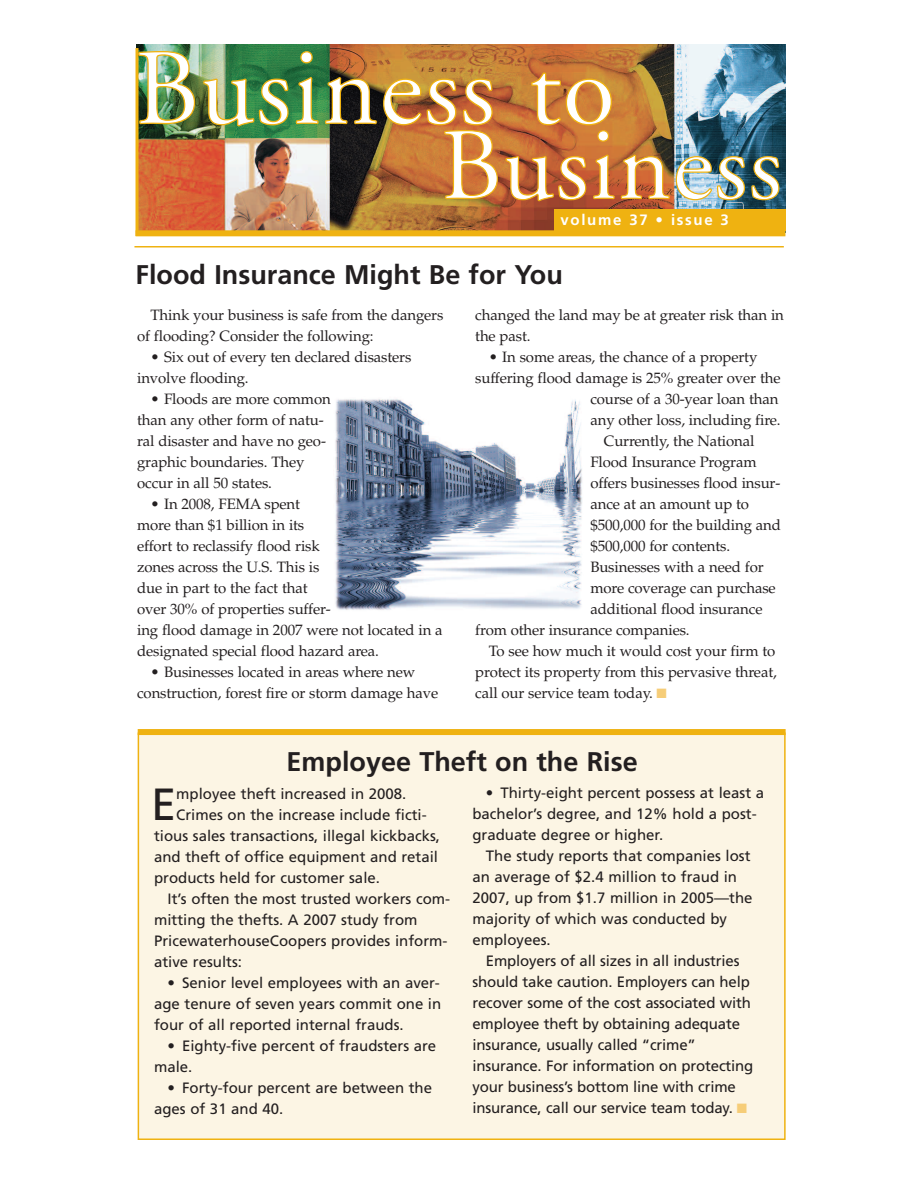
<style>
.page{position:relative;width:918px;height:1188px;background:#fff}
.page>*{position:absolute;margin:0;border:0;box-sizing:border-box;transform-origin:0 0}
.t1{font:108px "Adobe Garamond";letter-spacing:.015em;color:#fff}
.t2{font:102px "Adobe Garamond";letter-spacing:.015em;color:#fff}
.t3{font:45px "Frutiger";color:#231f20}
.t4{font:700 27px "Frutiger";color:#231f20}
.t5{font:15px/21px "Palatino";letter-spacing:-.01em;color:#231f20}
.t6{font:15px/21px "Frutiger";color:#231f20}
.t7{font:700 15px "Frutiger";letter-spacing:.11em;color:#fff}
.s1{color:#f6cd78}
</style>
<div class="page">
<img style="left:136px;top:44px;width:649px;height:186px">
<div style="left:136px;top:230px;width:649px;height:6px;background:#efb211"></div>
<hr style="left:134px;top:246px;width:650px;height:2px;background:#efb211">
<hr style="left:136px;top:48px;width:3px;height:188px;background:#efb211">
<div style="left:555px;top:209px;width:231px;height:21px;background:#efb211"></div>
<div style="left:138px;top:733px;width:647px;height:406px;background:#fcf5e4"></div>
<div style="left:138px;top:729px;width:648px;height:6px;background:#efb211"></div>
<img style="left:335px;top:399px;width:247px;height:211px">
<h1 class="t1" style="left:134px;top:46px;width:482px">Business to</h1>
<h2 class="t2" style="left:440px;top:125px;width:343px">Business</h2>
<p class="t7" style="left:561px;top:214px;width:170px">volume 37 • issue 3</p>
<h3 class="t4" style="left:136px;top:264px;width:429px">Flood Insurance Might Be for You</h3>
<p class="t5" style="left:137px;top:306px;width:308px;text-indent:14px">Think your business is safe from the dangers of flooding? Consider the following:</p>
<p class="t5" style="left:137px;top:348px;width:276px;text-indent:14px">• Six out of every ten declared disasters involve flooding.</p>
<p class="t5" style="left:137px;top:390px;width:195px;text-indent:14px">• Floods are more common than any other form of natu&shy;ral disaster and have no geo&shy;graphic boundaries. They occur in all 50 states.</p>
<p class="t5" style="left:137px;top:495px;width:307px;text-indent:14px">• In 2008, FEMA spent<br>more than $1 billion in its<br>effort to reclassify flood risk<br>zones across the U.S. This is<br>due in part to the fact that<br>over 30% of properties suffer-<br>ing flood damage in 2007 were not located in a designated special flood hazard area.</p>
<p class="t5" style="left:137px;top:663px;width:303px;text-indent:14px">• Businesses located in areas where new construction, forest fire or storm damage have</p>
<p class="t5" style="left:475px;top:306px;width:310px">changed the land may be at greater risk than in the past.</p>
<p class="t5" style="left:489px;top:348px;width:270px">• In some areas, the chance of a property</p>
<p class="t5" style="left:475px;top:369px;width:307px">suffering flood damage is 25% greater over the</p>
<p class="t5" style="left:590px;top:390px;width:190px">course of a 30-year loan than</p>
<p class="t5" style="left:590px;top:411px;width:192px">any other loss, including fire.</p>
<p class="t5" style="left:604px;top:432px;width:152px">Currently, the National</p>
<p class="t5" style="left:590px;top:453px;width:168px">Flood Insurance Program</p>
<p class="t5" style="left:590px;top:474px;width:191px">offers businesses flood insur-</p>
<p class="t5" style="left:590px;top:495px;width:160px">ance at an amount up to</p>
<p class="t5" style="left:590px;top:516px;width:192px">$500,000 for the building and</p>
<p class="t5" style="left:590px;top:537px;width:141px">$500,000 for contents.</p>
<p class="t5" style="left:590px;top:558px;width:175px">Businesses with a need for</p>
<p class="t5" style="left:590px;top:579px;width:187px">more coverage can purchase</p>
<p class="t5" style="left:590px;top:600px;width:174px">additional flood insurance</p>
<p class="t5" style="left:475px;top:621px;width:216px">from other insurance companies.</p>
<p class="t5" style="left:489px;top:642px;width:288px">To see how much it would cost your firm to</p>
<p class="t5" style="left:475px;top:663px;width:303px">protect its property from this pervasive threat,</p>
<p class="t5" style="left:475px;top:684px;width:193px">call our service team today. <span class="s1">■</span></p>
<h3 class="t4" style="left:287px;top:751px;width:353px">Employee Theft on the Rise</h3>
<h3 class="t3" style="left:151px;top:786px;width:27px">E</h3>
<p class="t6" style="left:176px;top:785px;width:232px">mployee theft increased in 2008.</p>
<p class="t6" style="left:176px;top:806px;width:252px">Crimes on the increase include ficti-</p>
<p class="t6" style="left:154px;top:827px;width:287px">tious sales transactions, illegal kickbacks,</p>
<p class="t6" style="left:154px;top:848px;width:286px">and theft of office equipment and retail</p>
<p class="t6" style="left:154px;top:869px;width:227px">products held for customer sale.</p>
<p class="t6" style="left:168px;top:890px;width:284px">It’s often the most trusted workers com-</p>
<p class="t6" style="left:154px;top:911px;width:265px">mitting the thefts. A 2007 study from</p>
<p class="t6" style="left:154px;top:932px;width:295px">PricewaterhouseCoopers provides inform-</p>
<p class="t6" style="left:154px;top:953px;width:89px">ative results:</p>
<p class="t6" style="left:154px;top:974px;width:289px;text-align:justify;text-indent:14px">• Senior level employees with an aver&shy;age tenure of seven years commit one in four of all reported internal frauds.</p>
<p class="t6" style="left:154px;top:1037px;width:284px;text-indent:14px">• Eighty-five percent of fraudsters are male.</p>
<p class="t6" style="left:154px;top:1079px;width:279px;text-indent:14px">• Forty-four percent are between the ages of 31 and 40.</p>
<p class="t6" style="left:472px;top:783px;width:293px;text-indent:14px">• Thirty-eight percent possess at least a bachelor’s degree, and 12% hold a post&shy;graduate degree or higher.</p>
<p class="t6" style="left:472px;top:846px;width:282px;text-indent:14px">The study reports that companies lost an average of $2.4 million to fraud in<br>2007, up from $1.7 million in 2005—the majority of which was conducted by employees.</p>
<p class="t6" style="left:472px;top:951px;width:282px;text-indent:14px">Employers of all sizes in all industries should take caution. Employers can help recover some of the cost associated with employee theft by obtaining adequate insurance, usually called “crime” insurance. For information on protecting your business’s bottom line with crime insurance, call our service team today. <span class="s1">■</span></p>
</div>
